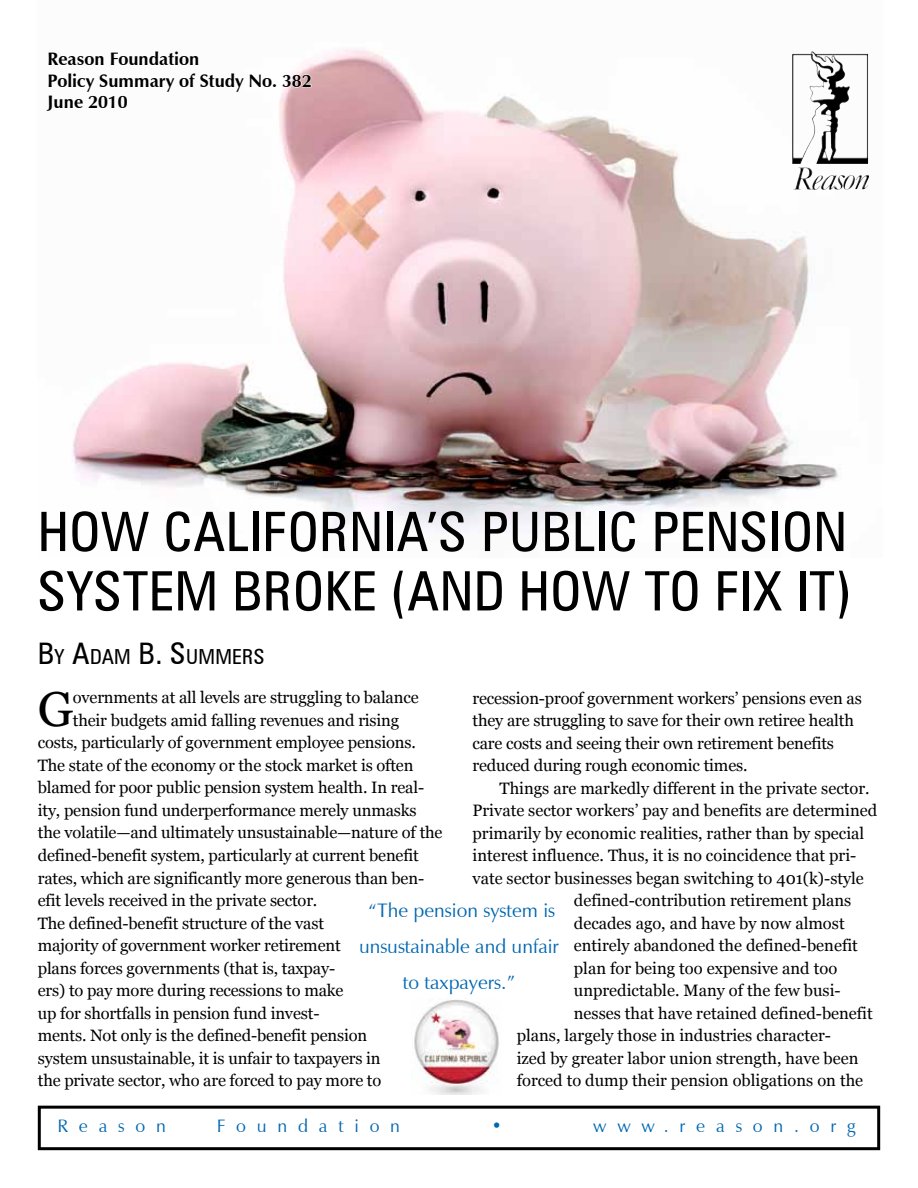
<style>
.page{position:relative;width:918px;height:1188px;background:#fff}
.page>*{position:absolute;margin:0;border:0;box-sizing:border-box;transform-origin:0 0}
.t1{font:condensed 54.45px/59.4px "Zurich BT";letter-spacing:.01em;color:#000}
.t2{font:48.9px "Georgia";color:#000}
.t3{font:condensed 20.85px "Zurich BT";letter-spacing:.015em;color:#000}
.t4{font:19.5px/36px "Zapf Humanist 601 BT";color:#0067b1;text-align:center}
.t5{font:700 18px/21.6px "Zapf Humanist 601 BT";color:#000}
.t6{font:18px "Zapf Humanist 601 BT";letter-spacing:.6em;color:#0067b1}
.t7{font:16.5px/22.5px "Georgia";letter-spacing:-.01em;color:#000}
.s1{font-size:29.7px}
</style>
<div class="page">
<img style="left:72px;top:49px;width:797px;height:481px">
<div style="left:38px;top:1106px;width:842px;height:44px;border:3px solid #000"></div>
<svg style="left:72px;top:52px;width:32px;height:14px"></svg>
<svg style="left:110px;top:51px;width:89px;height:15px"></svg>
<svg style="left:72px;top:72px;width:240px;height:40px"></svg>
<img style="left:792px;top:52px;width:23px;height:112px">
<img style="left:411px;top:1000px;width:88px;height:95px">
<p class="t5" style="left:48px;top:48px;width:266px">Reason Foundation<br>Policy Summary of Study No. 382<br>June 2010</p>
<h1 class="t1" style="left:38px;top:502px;width:815px">HOW CALIFORNIA’S PUBLIC PENSION<br>SYSTEM BROKE (AND HOW TO FIX IT)</h1>
<p class="t3" style="left:38px;top:644px;width:226px"><span class="s1">B</span>Y <span class="s1">A</span>DAM <span class="s1">B. S</span>UMMERS</p>
<h2 class="t2" style="left:38px;top:679px;width:37px">G</h2>
<p class="t7" style="left:73px;top:687px;width:347px">overnments at all levels are struggling to balance</p>
<p class="t7" style="left:473px;top:687px;width:391px">recession-proof government workers’ pensions even as they are struggling to save for their own retiree health care costs and seeing their own retirement benefits reduced during rough economic times.</p>
<p class="t7" style="left:499px;top:777px;width:372px">Things are markedly different in the private sector.</p>
<p class="t7" style="left:473px;top:799px;width:406px">Private sector workers’ pay and benefits are determined</p>
<p class="t7" style="left:473px;top:822px;width:393px">primarily by economic realities, rather than by special</p>
<p class="t7" style="left:473px;top:845px;width:385px">interest influence. Thus, it is no coincidence that pri-</p>
<p class="t7" style="left:473px;top:867px;width:393px">vate sector businesses began switching to 401(k)-style</p>
<p class="t7" style="left:574px;top:890px;width:279px">defined-contribution retirement plans</p>
<p class="t7" style="left:574px;top:912px;width:272px">decades ago, and have by now almost</p>
<p class="t7" style="left:574px;top:935px;width:286px">entirely abandoned the defined-benefit</p>
<p class="t7" style="left:574px;top:957px;width:265px">plan for being too expensive and too</p>
<p class="t7" style="left:574px;top:980px;width:268px">unpredictable. Many of the few busi-</p>
<p class="t7" style="left:574px;top:1002px;width:300px">nesses that have retained defined-benefit</p>
<p class="t7" style="left:517px;top:1025px;width:316px">plans, largely those in industries character-</p>
<p class="t7" style="left:517px;top:1047px;width:343px">ized by greater labor union strength, have been</p>
<p class="t7" style="left:517px;top:1070px;width:348px">forced to dump their pension obligations on the</p>
<p class="t7" style="left:73px;top:709px;width:328px">their budgets amid falling revenues and rising</p>
<p class="t7" style="left:38px;top:732px;width:380px">costs, particularly of government employee pensions.</p>
<p class="t7" style="left:38px;top:754px;width:377px">The state of the economy or the stock market is often</p>
<p class="t7" style="left:38px;top:777px;width:388px">blamed for poor public pension system health. In real-</p>
<p class="t7" style="left:38px;top:799px;width:380px">ity, pension fund underperformance merely unmasks</p>
<p class="t7" style="left:38px;top:822px;width:406px">the volatile—and ultimately unsustainable—nature of the</p>
<p class="t7" style="left:38px;top:844px;width:383px">defined-benefit system, particularly at current benefit</p>
<p class="t7" style="left:38px;top:867px;width:388px">rates, which are significantly more generous than ben-</p>
<p class="t7" style="left:38px;top:889px;width:281px">efit levels received in the private sector.</p>
<p class="t7" style="left:38px;top:912px;width:288px">The defined-benefit structure of the vast</p>
<p class="t7" style="left:38px;top:934px;width:304px">majority of government worker retirement</p>
<p class="t7" style="left:38px;top:957px;width:299px">plans forces governments (that is, taxpay-</p>
<p class="t7" style="left:38px;top:979px;width:307px">ers) to pay more during recessions to make</p>
<p class="t7" style="left:38px;top:1002px;width:283px">up for shortfalls in pension fund invest-</p>
<p class="t7" style="left:38px;top:1024px;width:331px">ments. Not only is the defined-benefit pension</p>
<p class="t7" style="left:38px;top:1047px;width:344px">system unsustainable, it is unfair to taxpayers in</p>
<p class="t7" style="left:38px;top:1069px;width:345px">the private sector, who are forced to pay more to</p>
<p class="t4" style="left:359px;top:893px;width:201px">“The pension system is unsustainable and unfair to taxpayers.”</p>
<p class="t6" style="left:57px;top:1115px;width:110px">Reason</p>
<p class="t6" style="left:217px;top:1115px;width:185px">Foundation</p>
<p class="t6" style="left:491px;top:1115px;width:12px">•</p>
<p class="t6" style="left:593px;top:1115px;width:264px">www.reason.org</p>
</div>
